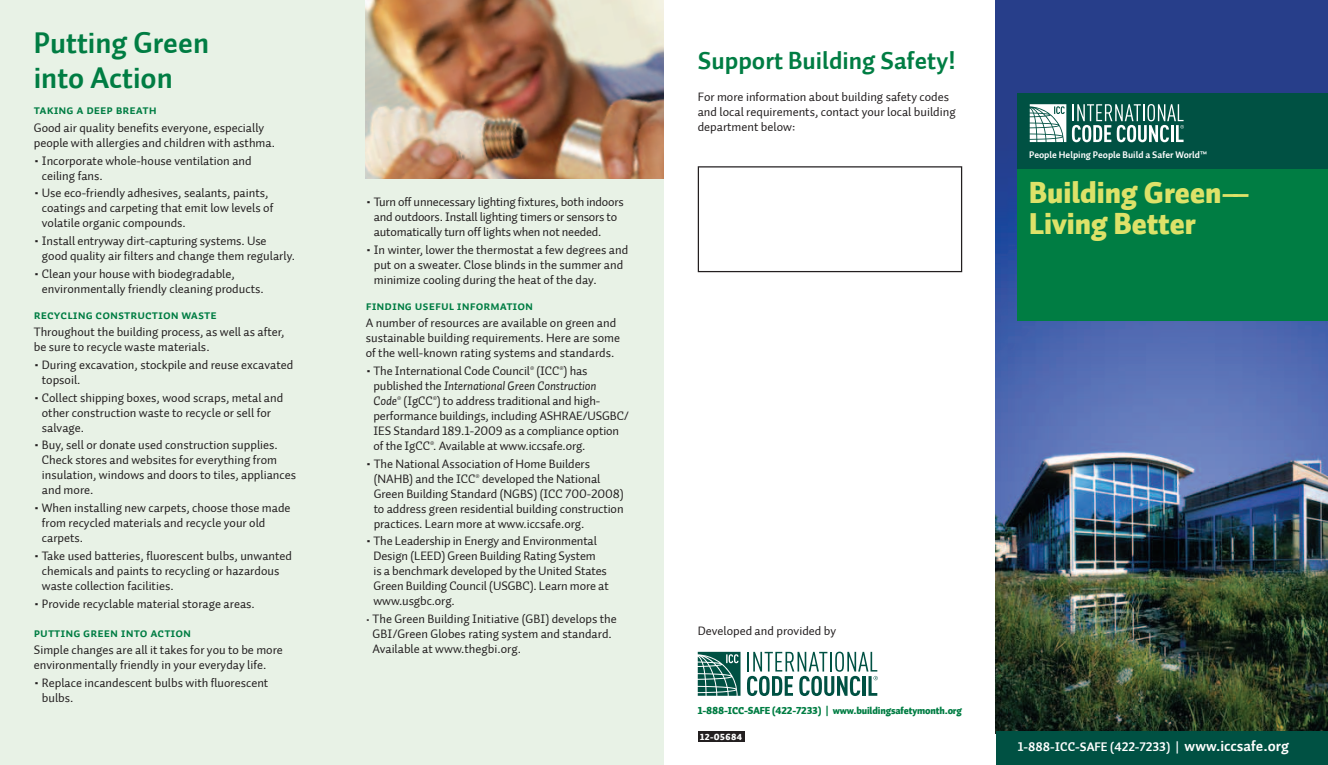
<style>
.page{position:relative;width:1328px;height:765px;background:#fff}
.page>*{position:absolute;margin:0;border:0;box-sizing:border-box;transform-origin:0 0}
.t1{font:30px/31.2px "Auto 1 Black LF";color:#dde269}
.t2{font:30px/35px "Auto 1 Bold LF";color:#007d43}
.t3{font:25px "Auto 1 Bold LF";color:#007d43}
.t4{font:12.5px/15px "Auto 1 Regular LF";color:#231f20}
.t5{font:12.5px "Auto 1 Bold Sm Cp";color:#007d43}
.t6{font:12.5px "Auto 1 Italic LF";letter-spacing:-.01em;color:#231f20}
.t7{font:12.5px "Auto 1 Bold LF";color:#fff}
.t8{font:10px "Auto 1 Black LF";letter-spacing:-.015em;color:#007d43}
.t9{font:9.62px "Auto 1 Bold LF";color:#fff}
.t10{font:8.75px "Auto 1 Black LF";letter-spacing:.05em;color:#fff}
.s1{font-size:16.25px}
.s2{font-family:"Auto 1 Regular LF"}
.s3{font-family:"Auto 1 Italic LF"}
.s4{font-size:15px}
</style>
<div class="page">
<img style="left:995px;top:0;width:332px;height:731px">
<div style="left:1017px;top:162px;width:310px;height:159px;background:#007d43"></div>
<div style="left:697px;top:166px;width:265px;height:106px;border:1px solid #231f20"></div>
<svg style="left:697px;top:652px;width:43px;height:44px;background:#3f7c71"></svg>
<svg style="left:747px;top:652px;width:130px;height:44px"></svg>
<div style="left:995px;top:731px;width:332px;height:34px;background:#005143"></div>
<div style="left:1017px;top:93px;width:310px;height:76px;background:#005143"></div>
<div style="left:0;top:0;width:664px;height:765px;background:#e8f2e6"></div>
<img style="left:366px;top:0;width:298px;height:178px">
<svg style="left:1029px;top:104px;width:154px;height:38px"></svg>
<div style="left:697px;top:731px;width:47px;height:11px;background:#231f20"></div>
<h1 class="t2" style="left:34px;top:26px;width:177px">Putting Green into Action</h1>
<p class="t5" style="left:34px;top:103px;width:124px">Taking a Deep Breath</p>
<p class="t4" style="left:34px;top:121px;width:243px">Good air quality benefits everyone, especially people with allergies and children with asthma.</p>
<p class="t4" style="left:42px;top:153px;width:211px;text-indent:-8px"><span class="s1">•</span> Incorporate whole-house ventilation and ceiling fans.</p>
<p class="t4" style="left:42px;top:186px;width:233px;text-indent:-8px"><span class="s1">•</span> Use eco-friendly adhesives, sealants, paints, coatings and carpeting that emit low levels of volatile organic compounds.</p>
<p class="t4" style="left:42px;top:234px;width:255px;text-indent:-8px"><span class="s1">•</span> Install entryway dirt-capturing systems. Use good quality air filters and change them regularly.</p>
<p class="t4" style="left:42px;top:266px;width:223px;text-indent:-8px"><span class="s1">•</span> Clean your house with biodegradable, environmentally friendly cleaning products.</p>
<p class="t5" style="left:34px;top:307px;width:184px">Recycling Construction Waste</p>
<p class="t4" style="left:34px;top:325px;width:252px">Throughout the building process, as well as after, be sure to recycle waste materials.</p>
<p class="t4" style="left:42px;top:358px;width:253px;text-indent:-8px"><span class="s1">•</span> During excavation, stockpile and reuse excavated topsoil.</p>
<p class="t4" style="left:42px;top:390px;width:243px;text-indent:-8px"><span class="s1">•</span> Collect shipping boxes, wood scraps, metal and other construction waste to recycle or sell for salvage.</p>
<p class="t4" style="left:42px;top:438px;width:256px;text-indent:-8px"><span class="s1">•</span> Buy, sell or donate used construction supplies.<br>Check stores and websites for everything from insulation, windows and doors to tiles, appliances and more.</p>
<p class="t4" style="left:42px;top:501px;width:250px;text-indent:-8px"><span class="s1">•</span> When installing new carpets, choose those made from recycled materials and recycle your old carpets.</p>
<p class="t4" style="left:42px;top:548px;width:252px;text-indent:-8px"><span class="s1">•</span> Take used batteries, fluorescent bulbs, unwanted chemicals and paints to recycling or hazardous waste collection facilities.</p>
<p class="t4" style="left:34px;top:596px;width:222px"><span class="s1">•</span> Provide recyclable material storage areas.</p>
<p class="t5" style="left:34px;top:625px;width:159px">Putting Green into Action</p>
<p class="t4" style="left:34px;top:643px;width:250px">Simple changes are all it takes for you to be more environmentally friendly in your everyday life.</p>
<p class="t4" style="left:42px;top:675px;width:228px;text-indent:-8px"><span class="s1">•</span> Replace incandescent bulbs with fluorescent bulbs.</p>
<p class="t4" style="left:374px;top:195px;width:251px;text-indent:-8px"><span class="s1">•</span> Turn off unnecessary lighting fixtures, both indoors and outdoors. Install lighting timers or sensors to automatically turn off lights when not needed.</p>
<p class="t4" style="left:374px;top:242px;width:256px;text-indent:-8px"><span class="s1">•</span> In winter, lower the thermostat a few degrees and put on a sweater. Close blinds in the summer and minimize cooling during the heat of the day.</p>
<p class="t5" style="left:366px;top:298px;width:169px">Finding Useful Information</p>
<p class="t4" style="left:366px;top:316px;width:256px">A number of resources are available on green and sustainable building requirements. Here are some of the well-known rating systems and standards.</p>
<p class="t4" style="left:366px;top:364px;width:223px"><span class="s1">•</span> The International Code Council<sup>®</sup> (ICC<sup>®</sup>) has</p>
<p class="t6" style="left:373px;top:378px;width:224px"><span class="s2">published the</span> International Green Construction</p>
<p class="t4" style="left:373px;top:394px;width:257px"><span class="s3">Code</span><sup>®</sup> (IgCC<sup>®</sup>) to address traditional and high&shy;performance buildings, including ASHRAE/USGBC/ IES Standard 189.1-2009 as a compliance option of the IgCC<sup>®</sup>. Available at www.iccsafe.org.</p>
<p class="t4" style="left:373px;top:456px;width:252px;text-indent:-8px"><span class="s1">•</span> The National Association of Home Builders (NAHB) and the ICC<sup>®</sup> developed the National Green Building Standard (NGBS) (ICC 700-2008) to address green residential building construction practices. Learn more at www.iccsafe.org.</p>
<p class="t4" style="left:373px;top:534px;width:237px;text-indent:-8px"><span class="s1">•</span> The Leadership in Energy and Environmental Design (LEED) Green Building Rating System<br>is a benchmark developed by the United States Green Building Council (USGBC). Learn more at www.usgbc.org.</p>
<p class="t4" style="left:372px;top:612px;width:246px;text-indent:-7px">• The Green Building Initiative (GBI) develops the<br>GBI/Green Globes rating system and standard.<br>Available at www.thegbi.org.</p>
<h2 class="t3" style="left:697px;top:44px;width:259px">Support Building Safety!</h2>
<p class="t4" style="left:697px;top:89px;width:259px">For more information about building safety codes and local requirements, contact your local building department below:</p>
<p class="t9" style="left:1029px;top:149px;width:179px">People Helping People Build a Safer World™</p>
<h1 class="t1" style="left:1029px;top:178px;width:222px">Building Green––<br>Living Better</h1>
<p class="t4" style="left:697px;top:624px;width:140px">Developed and provided by</p>
<p class="t8" style="left:697px;top:704px;width:266px">1-888-ICC-SAFE (422-7233) | www.buildingsafetymonth.org</p>
<p class="t10" style="left:700px;top:731px;width:44px">12-05684</p>
<p class="t7" style="left:1017px;top:739px;width:272px">1-888-ICC-SAFE (422-7233) | <span class="s4">www.iccsafe.org</span></p>
</div>
